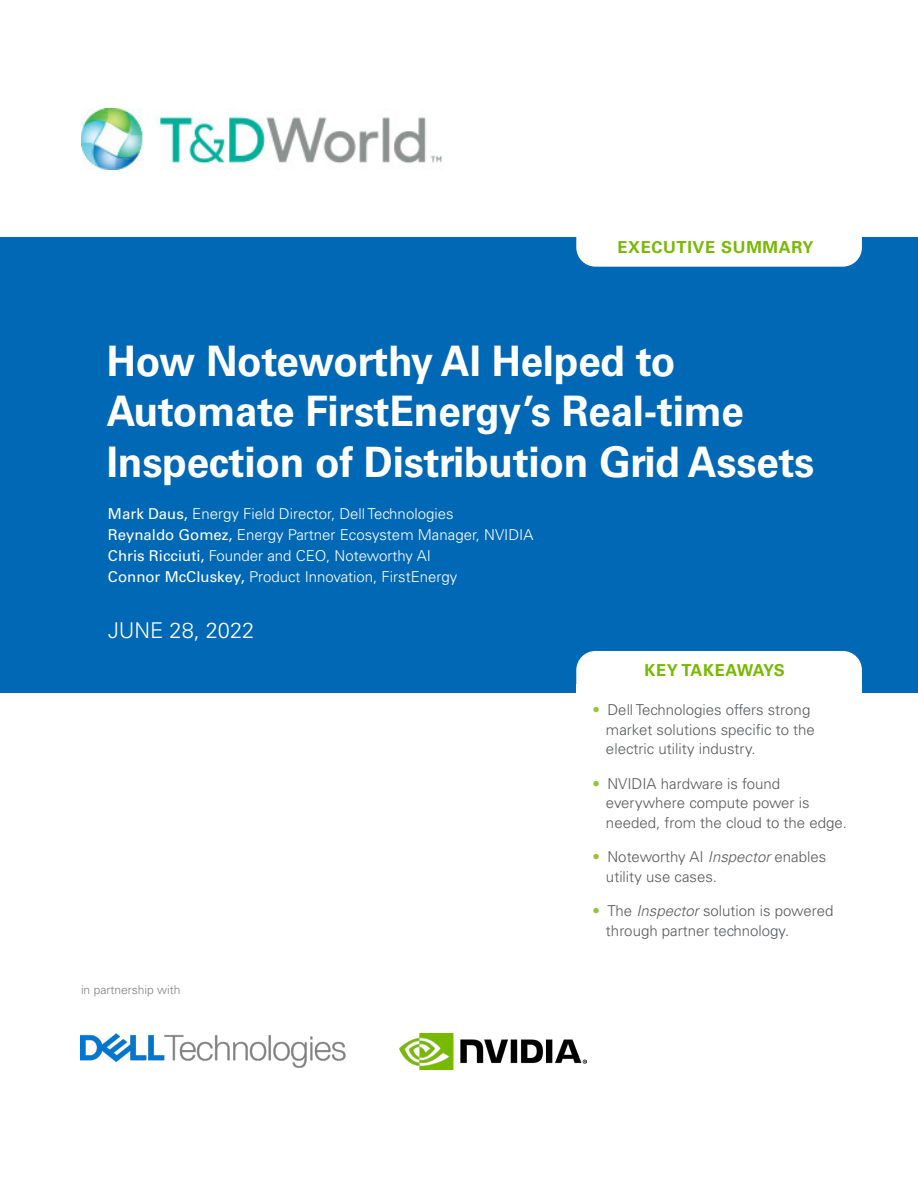
<style>
.page{position:relative;width:918px;height:1188px;background:#fff}
.page>*{position:absolute;margin:0;border:0;box-sizing:border-box;transform-origin:0 0}
.t1{font:700 42px/50.4px "Univers LT Std";letter-spacing:-.005em;color:#fff;scale:.96 1}
.t2{font:300 21.75px "Univers LT Std";color:#fff}
.t3{font:700 16.5px "Univers LT Std";letter-spacing:.04em;color:#77b900}
.t4{font:700 16.5px "Univers LT Std";letter-spacing:.01em;color:#77b900}
.t5{font:300 15px/19.5px "Univers LT Std";color:#58595b}
.t6{font:300 15px/21px "Univers LT Std";color:#fff}
.t7{font:300 12px "Univers LT Std";color:#807f83}
.s1{font-weight:400}
.s2{color:#92c733}
.s3{font-style:italic}
</style>
<div class="page">
<div style="left:0;top:238px;width:918px;height:455px;background:#0068b5"></div>
<div style="left:576px;top:684px;width:286px;height:136px;background:#fff"></div>
<div style="left:576px;top:237px;width:286px;height:30px;background:#fff"></div>
<div style="left:576px;top:651px;width:286px;height:33px;background:#fff"></div>
<img style="left:82px;top:108px;width:360px;height:61px">
<img style="left:400px;top:1034px;width:186px;height:35px">
<img style="left:80px;top:1034px;width:266px;height:34px">
<p class="t3" style="left:617px;top:238px;width:197px">EXECUTIVE SUMMARY</p>
<h1 class="t1" style="left:107px;top:336px;width:738px">How Noteworthy AI Helped to<br>Automate FirstEnergy’s Real-time<br>Inspection of Distribution Grid Assets</h1>
<p class="t6" style="left:108px;top:504px;width:427px"><span class="s1">Mark Daus,</span> Energy Field Director, Dell Technologies<br><span class="s1">Reynaldo Gomez,</span> Energy Partner Ecosystem Manager, NVIDIA <span class="s1">Chris Ricciuti,</span> Founder and CEO, Noteworthy AI<br><span class="s1">Connor McCluskey,</span> Product Innovation, FirstEnergy</p>
<h2 class="t2" style="left:108px;top:617px;width:148px">JUNE 28, 2022</h2>
<p class="t7" style="left:81px;top:982px;width:101px">in partnership with</p>
<p class="t4" style="left:644px;top:660px;width:142px">KEY TAKEAWAYS</p>
<p class="t5" style="left:606px;top:700px;width:210px;text-indent:-14px"><span class="s2">•</span> Dell Technologies offers strong market solutions specific to the electric utility industry.</p>
<p class="t5" style="left:606px;top:774px;width:242px;text-indent:-14px"><span class="s2">•</span> NVIDIA hardware is found everywhere compute power is needed, from the cloud to the edge.</p>
<p class="t5" style="left:606px;top:847px;width:222px;text-indent:-14px"><span class="s2">•</span> Noteworthy AI <span class="s3">Inspector</span> enables utility use cases.</p>
<p class="t5" style="left:606px;top:901px;width:229px;text-indent:-14px"><span class="s2">•</span> The <span class="s3">Inspector</span> solution is powered through partner technology.</p>
</div>
